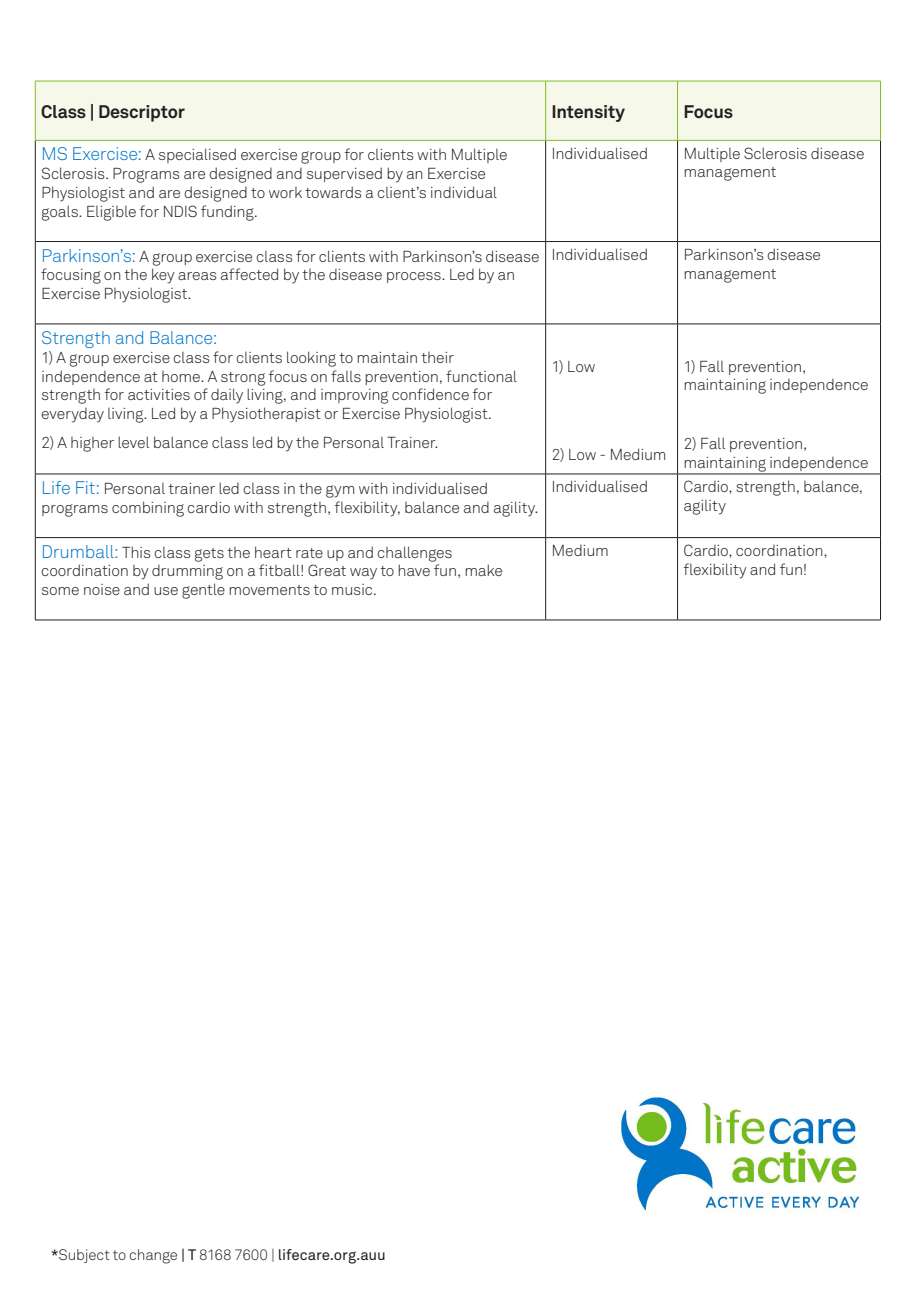
<style>
.page{position:relative;width:919px;height:1289px;background:#fff}
.page>*{position:absolute;margin:0;border:0;box-sizing:border-box;transform-origin:0 0}
.Light_Akkurat__10_5{font:700 18px "Akkurat Std";letter-spacing:-.015em;color:#231f20}
.Light_Akkurat__10_5-2{font:300 18px "Akkurat Std";letter-spacing:-.02em;color:#0076c8}
.Light_Akkurat__10_5-3{font:300 15.75px/18.8px "Akkurat Std";letter-spacing:-.015em;color:#231f20}
.t1{font:300 15px "Akkurat Std";letter-spacing:-.015em;color:#231f20}
.s1{font-size:18px;color:#0076c8}
.s2{font-weight:400}
</style>
<div class="page">
<img style="left:621px;top:1097px;width:239px;height:115px">
<div style="left:36px;top:82px;width:844px;height:58px;background:#f6f8ea"></div>
<hr style="left:35px;top:241px;width:510px;height:1px;background:#231f20">
<hr style="left:545px;top:241px;width:132px;height:1px;background:#231f20">
<hr style="left:677px;top:241px;width:203px;height:1px;background:#231f20">
<hr style="left:35px;top:323px;width:510px;height:1px;background:#231f20">
<hr style="left:545px;top:323px;width:132px;height:1px;background:#231f20">
<hr style="left:677px;top:323px;width:203px;height:1px;background:#231f20">
<hr style="left:35px;top:473px;width:510px;height:1px;background:#231f20">
<hr style="left:545px;top:473px;width:132px;height:1px;background:#231f20">
<hr style="left:677px;top:473px;width:203px;height:1px;background:#231f20">
<hr style="left:35px;top:537px;width:510px;height:1px;background:#231f20">
<hr style="left:545px;top:537px;width:132px;height:1px;background:#231f20">
<hr style="left:677px;top:537px;width:203px;height:1px;background:#231f20">
<hr style="left:35px;top:619px;width:510px;height:1px;background:#231f20">
<hr style="left:545px;top:619px;width:132px;height:1px;background:#231f20">
<hr style="left:677px;top:619px;width:203px;height:1px;background:#231f20">
<hr style="left:677px;top:141px;width:1px;height:100px;background:#231f20">
<hr style="left:880px;top:141px;width:1px;height:100px;background:#231f20">
<hr style="left:677px;top:242px;width:1px;height:82px;background:#231f20">
<hr style="left:880px;top:242px;width:1px;height:82px;background:#231f20">
<hr style="left:677px;top:324px;width:1px;height:150px;background:#231f20">
<hr style="left:880px;top:324px;width:1px;height:150px;background:#231f20">
<hr style="left:677px;top:474px;width:1px;height:63px;background:#231f20">
<hr style="left:880px;top:474px;width:1px;height:63px;background:#231f20">
<hr style="left:677px;top:538px;width:1px;height:81px;background:#231f20">
<hr style="left:880px;top:538px;width:1px;height:81px;background:#231f20">
<hr style="left:35px;top:141px;width:1px;height:100px;background:#231f20">
<hr style="left:545px;top:141px;width:1px;height:100px;background:#231f20">
<hr style="left:35px;top:242px;width:1px;height:82px;background:#231f20">
<hr style="left:545px;top:242px;width:1px;height:82px;background:#231f20">
<hr style="left:35px;top:324px;width:1px;height:150px;background:#231f20">
<hr style="left:545px;top:324px;width:1px;height:150px;background:#231f20">
<hr style="left:35px;top:474px;width:1px;height:63px;background:#231f20">
<hr style="left:545px;top:474px;width:1px;height:63px;background:#231f20">
<hr style="left:35px;top:538px;width:1px;height:81px;background:#231f20">
<hr style="left:545px;top:538px;width:1px;height:81px;background:#231f20">
<hr style="left:35px;top:81px;width:510px;height:1px;background:#82bb27">
<hr style="left:35px;top:81px;width:1px;height:59px;background:#82bb27">
<hr style="left:545px;top:81px;width:132px;height:1px;background:#82bb27">
<hr style="left:545px;top:81px;width:1px;height:59px;background:#82bb27">
<hr style="left:677px;top:81px;width:203px;height:1px;background:#82bb27">
<hr style="left:677px;top:81px;width:1px;height:59px;background:#82bb27">
<hr style="left:880px;top:81px;width:1px;height:59px;background:#82bb27">
<hr style="left:35px;top:140px;width:510px;height:1px;background:#82bb27">
<hr style="left:545px;top:140px;width:132px;height:1px;background:#82bb27">
<hr style="left:677px;top:140px;width:203px;height:1px;background:#82bb27">
<p class="Light_Akkurat__10_5" style="left:41px;top:100px;width:145px">Class | Descriptor</p>
<p class="Light_Akkurat__10_5" style="left:551px;top:100px;width:75px">Intensity</p>
<p class="Light_Akkurat__10_5" style="left:683px;top:100px;width:51px">Focus</p>
<p class="Light_Akkurat__10_5-3" style="left:41px;top:146px;width:468px"><span class="s1">MS Exercise:</span> A specialised exercise group for clients with Multiple Sclerosis. Programs are designed and supervised by an Exercise Physiologist and are designed to work towards a client’s individual goals. Eligible for NDIS funding.</p>
<p class="Light_Akkurat__10_5-3" style="left:551px;top:144px;width:98px">Individualised</p>
<p class="Light_Akkurat__10_5-3" style="left:683px;top:144px;width:183px">Multiple Sclerosis disease management</p>
<p class="Light_Akkurat__10_5-3" style="left:41px;top:247px;width:500px"><span class="s1">Parkinson’s:</span> A group exercise class for clients with Parkinson’s disease focusing on the key areas affected by the disease process. Led by an<br>Exercise Physiologist.</p>
<p class="Light_Akkurat__10_5-3" style="left:551px;top:245px;width:98px">Individualised</p>
<p class="Light_Akkurat__10_5-3" style="left:683px;top:245px;width:139px">Parkinson’s disease management</p>
<p class="Light_Akkurat__10_5-2" style="left:41px;top:327px;width:178px">Strength and Balance:</p>
<p class="Light_Akkurat__10_5-3" style="left:41px;top:348px;width:477px">1) A group exercise class for clients looking to maintain their independence at home. A strong focus on falls prevention, functional strength for activities of daily living, and improving confidence for everyday living. Led by a Physiotherapist or Exercise Physiologist.</p>
<p class="Light_Akkurat__10_5-3" style="left:41px;top:433px;width:399px">2) A higher level balance class led by the Personal Trainer.</p>
<p class="Light_Akkurat__10_5-3" style="left:551px;top:357px;width:45px">1) Low</p>
<p class="Light_Akkurat__10_5-3" style="left:683px;top:357px;width:186px">1) Fall prevention, maintaining independence</p>
<p class="Light_Akkurat__10_5-3" style="left:683px;top:434px;width:186px">2) Fall prevention, maintaining independence</p>
<p class="Light_Akkurat__10_5-3" style="left:551px;top:445px;width:117px">2) Low - Medium</p>
<p class="Light_Akkurat__10_5-3" style="left:41px;top:479px;width:499px"><span class="s1">Life Fit:</span> Personal trainer led class in the gym with individualised programs combining cardio with strength, flexibility, balance and agility.</p>
<p class="Light_Akkurat__10_5-3" style="left:551px;top:477px;width:98px">Individualised</p>
<p class="Light_Akkurat__10_5-3" style="left:683px;top:477px;width:181px">Cardio, strength, balance, agility</p>
<p class="Light_Akkurat__10_5-3" style="left:41px;top:543px;width:413px"><span class="s1">Drumball:</span> This class gets the heart rate up and challenges</p>
<p class="Light_Akkurat__10_5-3" style="left:41px;top:561px;width:463px">coordination by drumming on a fitball! Great way to have fun, make</p>
<p class="Light_Akkurat__10_5-3" style="left:41px;top:580px;width:337px">some noise and use gentle movements to music.</p>
<p class="Light_Akkurat__10_5-3" style="left:551px;top:541px;width:59px">Medium</p>
<p class="Light_Akkurat__10_5-3" style="left:683px;top:541px;width:146px">Cardio, coordination, flexibility and fun!</p>
<p class="t1" style="left:51px;top:1246px;width:336px"><span class="s2">*</span>Subject to change <span class="s2">| T</span> 8168 7600 | <span class="s2">lifecare.org.auu</span></p>
</div>
